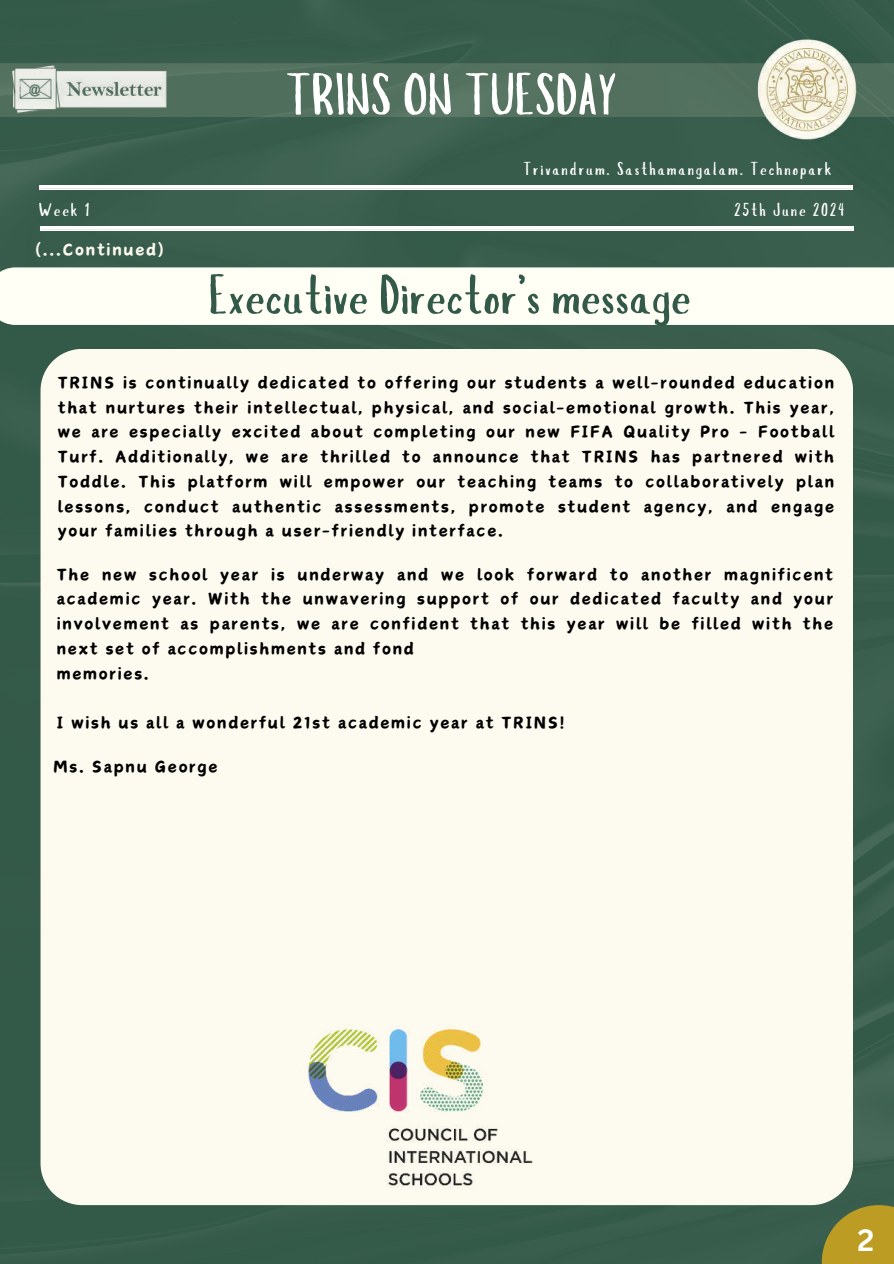
<style>
.page{position:relative;width:894px;height:1264px;background:#fff}
.page>*{position:absolute;margin:0;border:0;box-sizing:border-box;transform-origin:0 0}
.t1{font:57px "Slopes";color:#fff}
.t2{font:54px "Slopes";color:#335948}
.t3{font:700 30px "Canva Sans";color:#fff}
.t4{font:18px/24.8px "Canva Champion";letter-spacing:.1em;color:#000;text-align:justify}
.t5{font:18px "Slopes";letter-spacing:.1em;color:#fff}
.t6{font:18px "Canva Champion";letter-spacing:.1em;color:#fdfaef}
</style>
<div class="page">
<div style="left:0;top:0;width:893px;height:1263px;background:#375c4b"></div>
<img style="left:651px;top:39px;width:242px;height:135px">
<svg style="left:39px;top:185px;width:812px;height:4px"></svg>
<img style="left:6px;top:61px;width:166px;height:2px">
<svg style="left:0;top:63px;width:893px;height:54px;background:#728977"></svg>
<svg style="left:40px;top:226px;width:812px;height:4px"></svg>
<div style="left:40px;top:349px;width:812px;height:856px;background:#fdfaef"></div>
<svg style="left:821px;top:1205px;width:72px;height:58px;background:#a39029"></svg>
<div style="left:0;top:267px;width:893px;height:58px;background:#fffff6"></div>
<img style="left:250px;top:1012px;width:339px;height:190px">
<h1 class="t1" style="left:285px;top:72px;width:333px">TRINS ON TUESDAY</h1>
<p class="t5" style="left:523px;top:161px;width:310px">Trivandrum. Sasthamangalam. Technopark</p>
<p class="t5" style="left:39px;top:202px;width:52px">Week 1</p>
<p class="t5" style="left:734px;top:202px;width:112px">25th June 2024</p>
<p class="t6" style="left:35px;top:239px;width:130px">(...Continued)</p>
<h2 class="t2" style="left:209px;top:273px;width:483px">Executive Director’s message</h2>
<p class="t4" style="left:58px;top:369px;width:777px">TRINS is continually dedicated to offering our students a well-rounded education that nurtures their intellectual, physical, and social-emotional growth. This year, we are especially excited about completing our new FIFA Quality Pro - Football Turf. Additionally, we are thrilled to announce that TRINS has partnered with Toddle. This platform will empower our teaching teams to collaboratively plan lessons, conduct authentic assessments, promote student agency, and engage your families through a user-friendly interface.</p>
<p class="t4" style="left:57px;top:561px;width:777px;text-align:left">The new school year is underway and we look forward to another magnificent academic year. With the unwavering support of our dedicated faculty and your involvement as parents, we are confident that this year will be filled with the next set of accomplishments and fond<br>memories.</p>
<p class="t4" style="left:57px;top:709px;width:509px">I wish us all a wonderful 21st academic year at TRINS!</p>
<p class="t4" style="left:53px;top:753px;width:166px">Ms. Sapnu George</p>
<h3 class="t3" style="left:857px;top:1219px;width:18px">2</h3>
</div>
